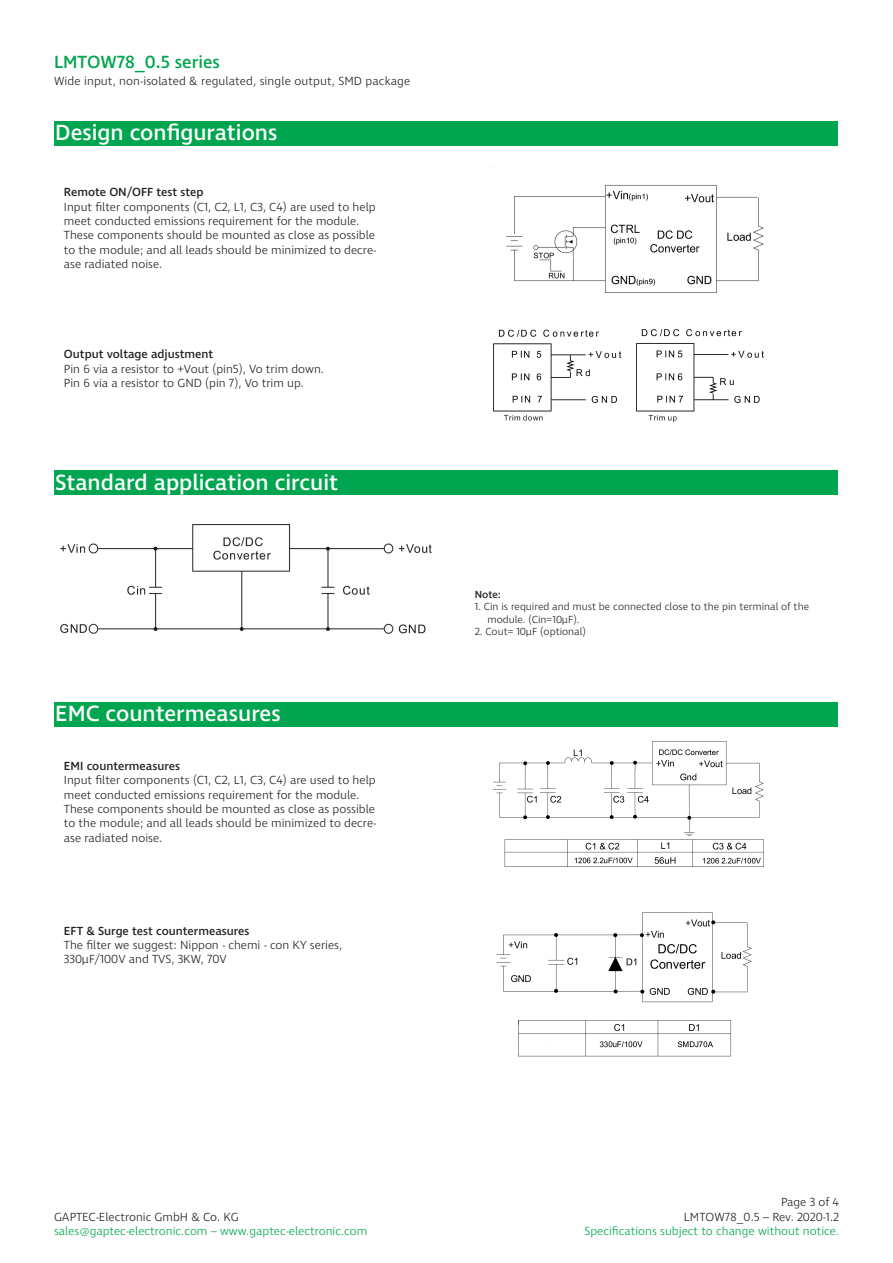
<style>
.page{position:relative;width:893px;height:1263px;background:#fff}
.page>*{position:absolute;margin:0;border:0;box-sizing:border-box;transform-origin:0 0}
.t1{font:500 22.5px "Ingra";color:#fff}
.t2{font:500 18px "Ingra";color:#00a54f}
.t3{font:300 12px/14.4px "Ingra";color:#231f20}
.t4{font:300 12px "Ingra";color:#00a54f}
.t5{font:500 12px "Ingra";color:#231f20}
.t6{font:300 10.5px/12.6px "Ingra";color:#231f20}
.t7{font:500 10.5px "Ingra";color:#231f20}
</style>
<div class="page">
<div style="left:54px;top:121px;width:783px;height:25px;background:#00a54f"></div>
<div style="left:54px;top:702px;width:783px;height:25px;background:#00a54f"></div>
<div style="left:54px;top:470px;width:783px;height:25px;background:#00a54f"></div>
<img style="left:61px;top:524px;width:370px;height:109px">
<img style="left:494px;top:741px;width:269px;height:126px">
<img style="left:496px;top:912px;width:256px;height:145px">
<img style="left:506px;top:185px;width:257px;height:107px">
<img style="left:494px;top:330px;width:269px;height:91px">
<h2 class="t2" style="left:54px;top:50px;width:168px">LMTOW78_0.5 series</h2>
<p class="t3" style="left:54px;top:75px;width:358px">Wide input, non-isolated &amp; regulated, single output, SMD package</p>
<p class="t1" style="left:55px;top:119px;width:224px">Design configurations</p>
<p class="t5" style="left:64px;top:185px;width:141px">Remote ON/OFF test step</p>
<p class="t3" style="left:64px;top:200px;width:314px">Input filter components (C1, C2, L1, C3, C4) are used to help meet conducted emissions requirement for the module.<br>These components should be mounted as close as possible to the module; and all leads should be minimized to decre&shy;ase radiated noise.</p>
<p class="t5" style="left:64px;top:347px;width:151px">Output voltage adjustment</p>
<p class="t3" style="left:64px;top:362px;width:262px">Pin 6 via a resistor to +Vout (pin5), Vo trim down.</p>
<p class="t3" style="left:64px;top:377px;width:241px">Pin 6 via a resistor to GND (pin 7), Vo trim up.</p>
<p class="t1" style="left:55px;top:468px;width:284px">Standard application circuit</p>
<p class="t1" style="left:55px;top:700px;width:227px">EMC countermeasures</p>
<p class="t5" style="left:64px;top:758px;width:118px">EMI countermeasures</p>
<p class="t3" style="left:64px;top:773px;width:314px">Input filter components (C1, C2, L1, C3, C4) are used to help meet conducted emissions requirement for the module.<br>These components should be mounted as close as possible to the module; and all leads should be minimized to decre&shy;ase radiated noise.</p>
<p class="t5" style="left:64px;top:923px;width:187px">EFT &amp; Surge test countermeasures</p>
<p class="t3" style="left:64px;top:938px;width:280px">The filter we suggest: Nippon - chemi - con KY series,<br>330µF/100V and TVS, 3KW, 70V</p>
<p class="t7" style="left:475px;top:587px;width:28px">Note:</p>
<p class="t6" style="left:487px;top:601px;width:323px;text-indent:-13px">1. Cin is required and must be connected close to the pin terminal of the module. (Cin=10µF).</p>
<p class="t6" style="left:475px;top:626px;width:113px">2. Cout= 10µF (optional)</p>
<p class="t3" style="left:54px;top:1210px;width:186px">GAPTEC-Electronic GmbH &amp; Co. KG</p>
<p class="t4" style="left:54px;top:1223px;width:315px">sales@gaptec-electronic.com – www.gaptec-electronic.com</p>
<p class="t3" style="left:684px;top:1195px;width:157px;text-align:right">Page 3 of 4<br>LMTOW78_0.5 – Rev. 2020-1.2</p>
<p class="t4" style="left:585px;top:1223px;width:256px">Specifications subject to change without notice.</p>
</div>
